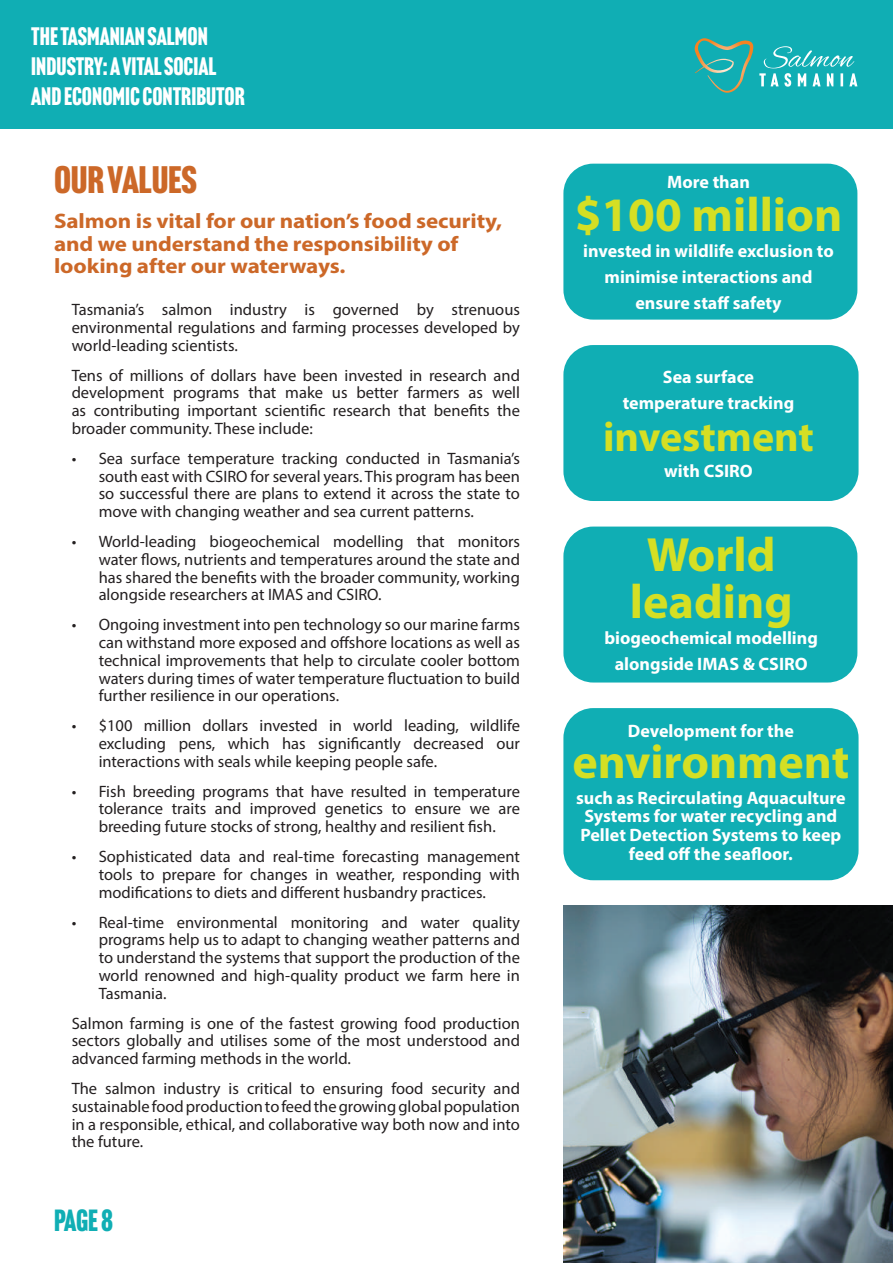
<style>
.page{position:relative;width:893px;height:1263px;background:#fff}
.page>*{position:absolute;margin:0;border:0;box-sizing:border-box;transform-origin:0 0}
.t1{font:700 48.3px/46.8px "Myriad Pro";color:#d5df24;text-align:center}
.t2{font:700 48px "Myriad Pro";color:#d5df24}
.t3{font:700 42px "Myriad Pro";color:#d5df24}
.t4{font:37.5px "Headline Gothic ATF";letter-spacing:-.005em;color:#cc6828;scale:1.1 1}
.t5{font:30px "Headline Gothic ATF";color:#10aeb4}
.t6{font:24.75px/29.7px "Headline Gothic ATF";color:#fff}
.t7{font:700 21px/22.6px "Myriad Pro";letter-spacing:-.005em;color:#cc6828;scale:1.1 1}
.t8{font:700 18px/26.1px "Myriad Pro";color:#fff;text-align:center}
.t9{font:16.5px/17.9px "Myriad Pro";color:#231f20;text-align:justify}
</style>
<div class="page">
<div style="left:0;top:0;width:893px;height:128px;background:#10aeb4"></div>
<svg style="left:759px;top:46px;width:98px;height:41px"></svg>
<svg style="left:695px;top:38px;width:58px;height:55px"></svg>
<div style="left:563px;top:527px;width:294px;height:155px;background:#10aeb4;border-radius:30px"></div>
<div style="left:563px;top:164px;width:294px;height:156px;background:#10aeb4;border-radius:30px"></div>
<div style="left:563px;top:345px;width:295px;height:156px;background:#10aeb4;border-radius:30px"></div>
<img style="left:563px;top:906px;width:330px;height:357px">
<div style="left:563px;top:708px;width:295px;height:172px;background:#10aeb4;border-radius:30px"></div>
<h3 class="t6" style="left:31px;top:22px;width:215px">THE TASMANIAN SALMON<br>INDUSTRY: A VITAL SOCIAL<br>AND ECONOMIC CONTRIBUTOR</h3>
<h3 class="t4" style="left:54px;top:158px;width:131px">OUR VALUES</h3>
<p class="t7" style="left:54px;top:209px;width:409px">Salmon is vital for our nation’s food security, and we understand the responsibility of looking after our waterways.</p>
<p class="t9" style="left:72px;top:300px;width:450px">Tasmania’s salmon industry is governed by strenuous environmental regulations and farming processes developed by world-leading scientists.</p>
<p class="t9" style="left:72px;top:366px;width:450px">Tens of millions of dollars have been invested in research and development programs that make us better farmers as well as contributing important scientific research that benefits the broader community. These include:</p>
<p class="t9" style="left:99px;top:449px;width:423px;text-indent:-27px">• Sea surface temperature tracking conducted in Tasmania’s south east with CSIRO for several years. This program has been so successful there are plans to extend it across the state to move with changing weather and sea current patterns.</p>
<p class="t9" style="left:99px;top:532px;width:423px;text-indent:-27px">• World-leading biogeochemical modelling that monitors water flows, nutrients and temperatures around the state and has shared the benefits with the broader community, working alongside researchers at IMAS and CSIRO.</p>
<p class="t9" style="left:99px;top:615px;width:423px;text-indent:-27px">• Ongoing investment into pen technology so our marine farms can withstand more exposed and offshore locations as well as technical improvements that help to circulate cooler bottom waters during times of water temperature fluctuation to build further resilience in our operations.</p>
<p class="t9" style="left:99px;top:716px;width:423px;text-indent:-27px">• $100 million dollars invested in world leading, wildlife excluding pens, which has significantly decreased our interactions with seals while keeping people safe.</p>
<p class="t9" style="left:99px;top:782px;width:423px;text-indent:-27px">• Fish breeding programs that have resulted in temperature tolerance traits and improved genetics to ensure we are breeding future stocks of strong, healthy and resilient fish.</p>
<p class="t9" style="left:99px;top:847px;width:423px;text-indent:-27px">• Sophisticated data and real-time forecasting management tools to prepare for changes in weather, responding with modifications to diets and different husbandry practices.</p>
<p class="t9" style="left:99px;top:913px;width:423px;text-indent:-27px">• Real-time environmental monitoring and water quality programs help us to adapt to changing weather patterns and to understand the systems that support the production of the world renowned and high-quality product we farm here in Tasmania.</p>
<p class="t9" style="left:72px;top:1014px;width:450px">Salmon farming is one of the fastest growing food production sectors globally and utilises some of the most understood and advanced farming methods in the world.</p>
<p class="t9" style="left:72px;top:1079px;width:450px">The salmon industry is critical to ensuring food security and sustainable food production to feed the growing global population in a responsible, ethical, and collaborative way both now and into the future.</p>
<h3 class="t5" style="left:54px;top:1203px;width:60px">PAGE 8</h3>
<p class="t8" style="left:667px;top:169px;width:84px">More than</p>
<h1 class="t1" style="left:575px;top:190px;width:269px">$100 million</h1>
<p class="t8" style="left:583px;top:237px;width:252px">invested in wildlife exclusion to minimise interactions and ensure staff safety</p>
<p class="t8" style="left:623px;top:363px;width:173px">Sea surface temperature tracking</p>
<h3 class="t3" style="left:603px;top:410px;width:212px">investment</h3>
<p class="t8" style="left:664px;top:458px;width:90px">with CSIRO</p>
<h1 class="t1" style="left:630px;top:530px;width:164px">World leading</h1>
<p class="t8" style="left:604px;top:624px;width:215px">biogeochemical modelling alongside IMAS &amp; CSIRO</p>
<p class="t8" style="left:628px;top:717px;width:167px">Development for the</p>
<h2 class="t2" style="left:572px;top:731px;width:278px">environment</h2>
<p class="t8" style="left:576px;top:788px;width:271px;line-height:18.8px">such as Recirculating Aquaculture<br>Systems for water recycling and<br>Pellet Detection Systems to keep feed off the seafloor.</p>
</div>
